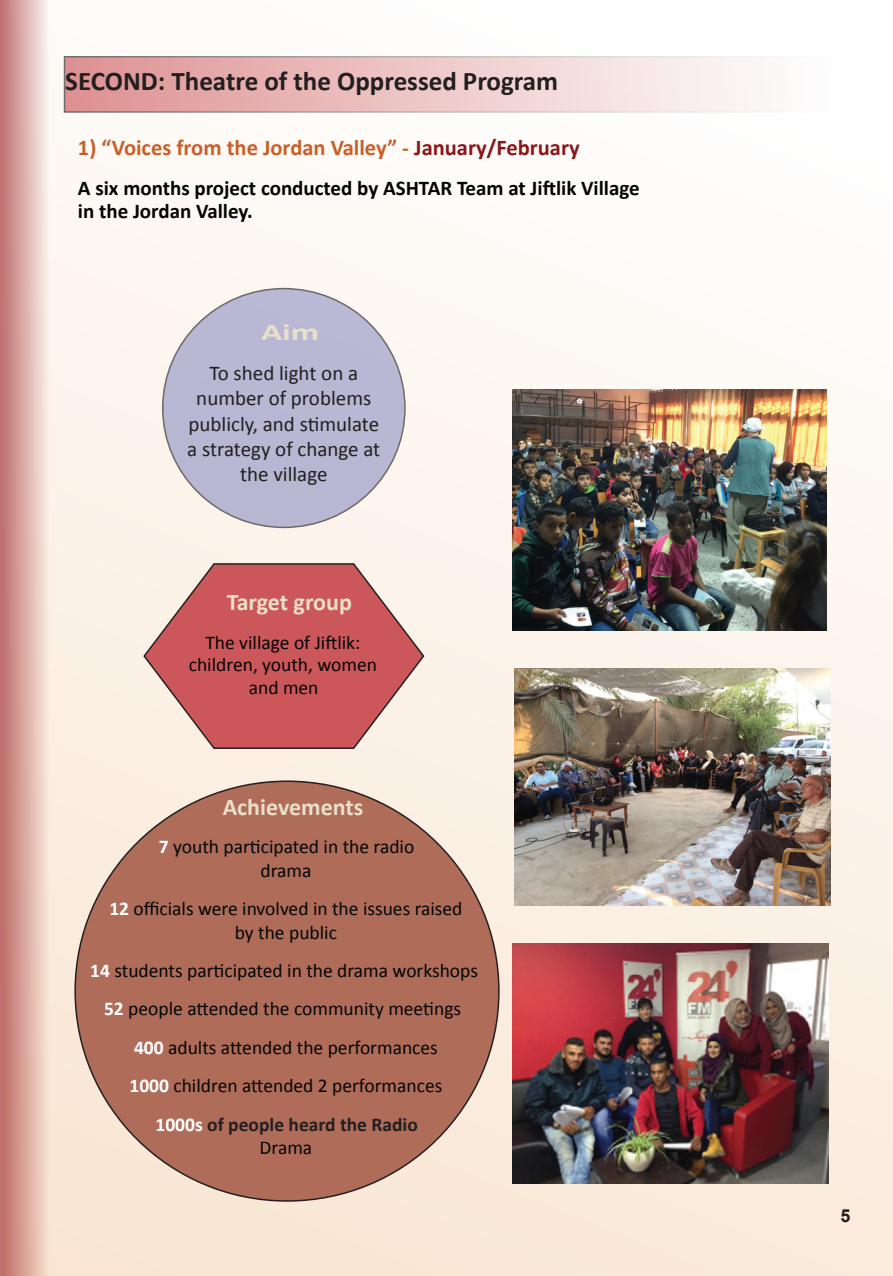
<style>
.page{position:relative;width:893px;height:1276px;background:#fff}
.page>*{position:absolute;margin:0;border:0;box-sizing:border-box;transform-origin:0 0}
.t1{font:700 27px "Calibri";color:#231f20}
.t2{font:700 24px "Calibri";color:#e9e0ca}
.t3{font:700 24px "Calibri";color:#e9e0ca;scale:1.46 1}
.t4{font:700 22.5px "Calibri";color:#c85f28}
.t5{font:21px/25.2px "Calibri";color:#231f20;text-align:center}
.t6{font:700 21px/22.5px "Calibri";color:#040503}
.t7{font:19.5px/38.4px "Calibri";color:#040503;text-align:center}
.t8{font:700 18px "Arial";color:#231f20}
.s1{color:#8a1719}
.s2{font-weight:700;color:#fff}
.s3{font-weight:700;color:#231f20}
</style>
<div class="page">
<div style="left:2px;top:0;width:891px;height:1276px;background:linear-gradient(to bottom,#fdfcfc,#f8e6d5)"></div>
<div style="left:65px;top:57px;width:765px;height:55px;background:linear-gradient(to right,#de9293,#fff)"></div>
<div style="left:75px;top:781px;width:424px;height:420px;background:#ae6c59;border-radius:50%"></div>
<div style="left:163px;top:289px;width:242px;height:238px;background:#b8b8d3;border-radius:50%"></div>
<svg style="left:142px;top:562px;width:283px;height:187px;background:#d47d7d"></svg>
<img style="left:512px;top:944px;width:317px;height:239px">
<img style="left:514px;top:668px;width:316px;height:237px">
<img style="left:512px;top:390px;width:314px;height:240px">
<svg style="left:0;top:0;width:50px;height:1276px;background:#d8a7a1"></svg>
<h1 class="t1" style="left:65px;top:64px;width:494px">SECOND: Theatre of the Oppressed Program</h1>
<p class="t4" style="left:78px;top:133px;width:503px">1) “Voices from the Jordan Valley” - <span class="s1">January/February</span></p>
<p class="t6" style="left:78px;top:177px;width:563px">A six months project conducted by ASHTAR Team at Jiftlik Village in the Jordan Valley.</p>
<p class="t3" style="left:261px;top:316px;width:41px">Aim</p>
<p class="t5" style="left:187px;top:360px;width:195px">To shed light on a number of problems publicly, and stimulate a strategy of change at the village</p>
<p class="t2" style="left:227px;top:587px;width:127px">Target group</p>
<p class="t7" style="left:189px;top:631px;width:190px;line-height:22.5px">The village of Jiftlik: children, youth, women and men</p>
<p class="t2" style="left:223px;top:791px;width:142px">Achievements</p>
<p class="t7" style="left:159px;top:835px;width:257px;line-height:23.4px"><span class="s2">7</span> youth participated in the radio drama</p>
<p class="t7" style="left:109px;top:897px;width:355px;line-height:23.4px"><span class="s2">12</span> officials were involved in the issues raised by the public</p>
<p class="t7" style="left:90px;top:951px;width:389px"><span class="s2">14</span> students participated in the drama workshops <span class="s2">52</span> people attended the community meetings <span class="s2">400</span> adults attended the performances<br><span class="s2">1000</span> children attended 2 performances<br><span class="s2">1000s</span> <span class="s3">of people heard the Radio</span></p>
<p class="t7" style="left:260px;top:1128px;width:54px">Drama</p>
<p class="t8" style="left:840px;top:1204px;width:12px">5</p>
</div>
